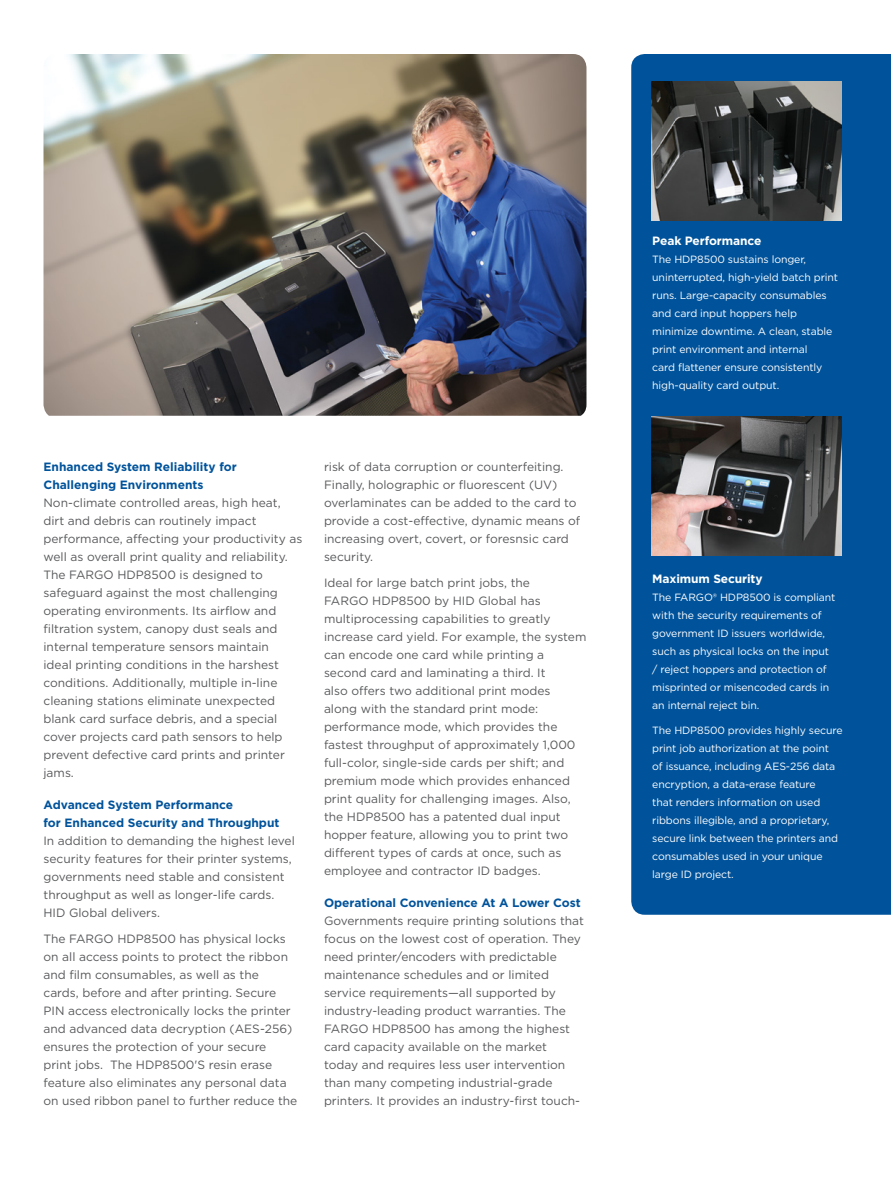
<style>
.page{position:relative;width:891px;height:1188px;background:#fff}
.page>*{position:absolute;margin:0;border:0;box-sizing:border-box;transform-origin:0 0}
.t1{font:12px/18px "Gotham";color:#58595b}
.t2{font:700 12px/18px "Gotham";color:#00539b}
.t3{font:700 12px "Gotham";letter-spacing:-.01em;color:#fff}
.t4{font:10.5px/18px "Gotham";letter-spacing:-.01em;color:#fff}
</style>
<div class="page">
<div style="left:631px;top:54px;width:260px;height:861px;background:#00539b"></div>
<img style="left:651px;top:81px;width:191px;height:139px">
<img style="left:651px;top:416px;width:191px;height:140px">
<img style="left:44px;top:54px;width:542px;height:362px">
<p class="t2" style="left:44px;top:458px;width:195px">Enhanced System Reliability for<br>Challenging Environments</p>
<p class="t1" style="left:44px;top:494px;width:260px">Non-climate controlled areas, high heat, dirt and debris can routinely impact performance, affecting your productivity as well as overall print quality and reliability.<br>The FARGO HDP8500 is designed to safeguard against the most challenging operating environments. Its airflow and filtration system, canopy dust seals and internal temperature sensors maintain<br>ideal printing conditions in the harshest conditions. Additionally, multiple in-line cleaning stations eliminate unexpected blank card surface debris, and a special cover projects card path sensors to help prevent defective card prints and printer jams.</p>
<p class="t2" style="left:44px;top:795px;width:238px">Advanced System Performance<br>for Enhanced Security and Throughput</p>
<p class="t1" style="left:44px;top:831px;width:253px">In addition to demanding the highest level security features for their printer systems, governments need stable and consistent throughput as well as longer-life cards.<br>HID Global delivers.</p>
<p class="t1" style="left:44px;top:929px;width:255px">The FARGO HDP8500 has physical locks on all access points to protect the ribbon and film consumables, as well as the<br>cards, before and after printing. Secure PIN access electronically locks the printer and advanced data decryption (AES-256) ensures the protection of your secure print jobs. The HDP8500'S resin erase feature also eliminates any personal data on used ribbon panel to further reduce the</p>
<p class="t1" style="left:324px;top:458px;width:258px">risk of data corruption or counterfeiting.<br>Finally, holographic or fluorescent (UV) overlaminates can be added to the card to provide a cost-effective, dynamic means of increasing overt, covert, or foresnsic card security.</p>
<p class="t1" style="left:324px;top:574px;width:264px">Ideal for large batch print jobs, the<br>FARGO HDP8500 by HID Global has multiprocessing capabilities to greatly increase card yield. For example, the system can encode one card while printing a second card and laminating a third. It<br>also offers two additional print modes along with the standard print mode: performance mode, which provides the fastest throughput of approximately 1,000 full-color, single-side cards per shift; and premium mode which provides enhanced print quality for challenging images. Also, the HDP8500 has a patented dual input hopper feature, allowing you to print two different types of cards at once, such as employee and contractor ID badges.</p>
<p class="t2" style="left:324px;top:893px;width:258px">Operational Convenience At A Lower Cost</p>
<p class="t1" style="left:324px;top:911px;width:262px">Governments require printing solutions that focus on the lowest cost of operation. They need printer/encoders with predictable maintenance schedules and or limited service requirements—all supported by industry-leading product warranties. The FARGO HDP8500 has among the highest card capacity available on the market today and requires less user intervention than many competing industrial-grade printers. It provides an industry-first touch-</p>
<p class="t3" style="left:652px;top:233px;width:111px">Peak Performance</p>
<p class="t4" style="left:652px;top:250px;width:187px">The HDP8500 sustains longer, uninterrupted, high-yield batch print runs. Large-capacity consumables and card input hoppers help minimize downtime. A clean, stable print environment and internal<br>card flattener ensure consistently high-quality card output.</p>
<p class="t3" style="left:652px;top:571px;width:112px">Maximum Security</p>
<p class="t4" style="left:652px;top:588px;width:185px">The FARGO® HDP8500 is compliant with the security requirements of government ID issuers worldwide, such as physical locks on the input / reject hoppers and protection of misprinted or misencoded cards in an internal reject bin.</p>
<p class="t4" style="left:652px;top:721px;width:192px">The HDP8500 provides highly secure print job authorization at the point<br>of issuance, including AES-256 data encryption, a data-erase feature<br>that renders information on used ribbons illegible, and a proprietary, secure link between the printers and consumables used in your unique large ID project.</p>
</div>
